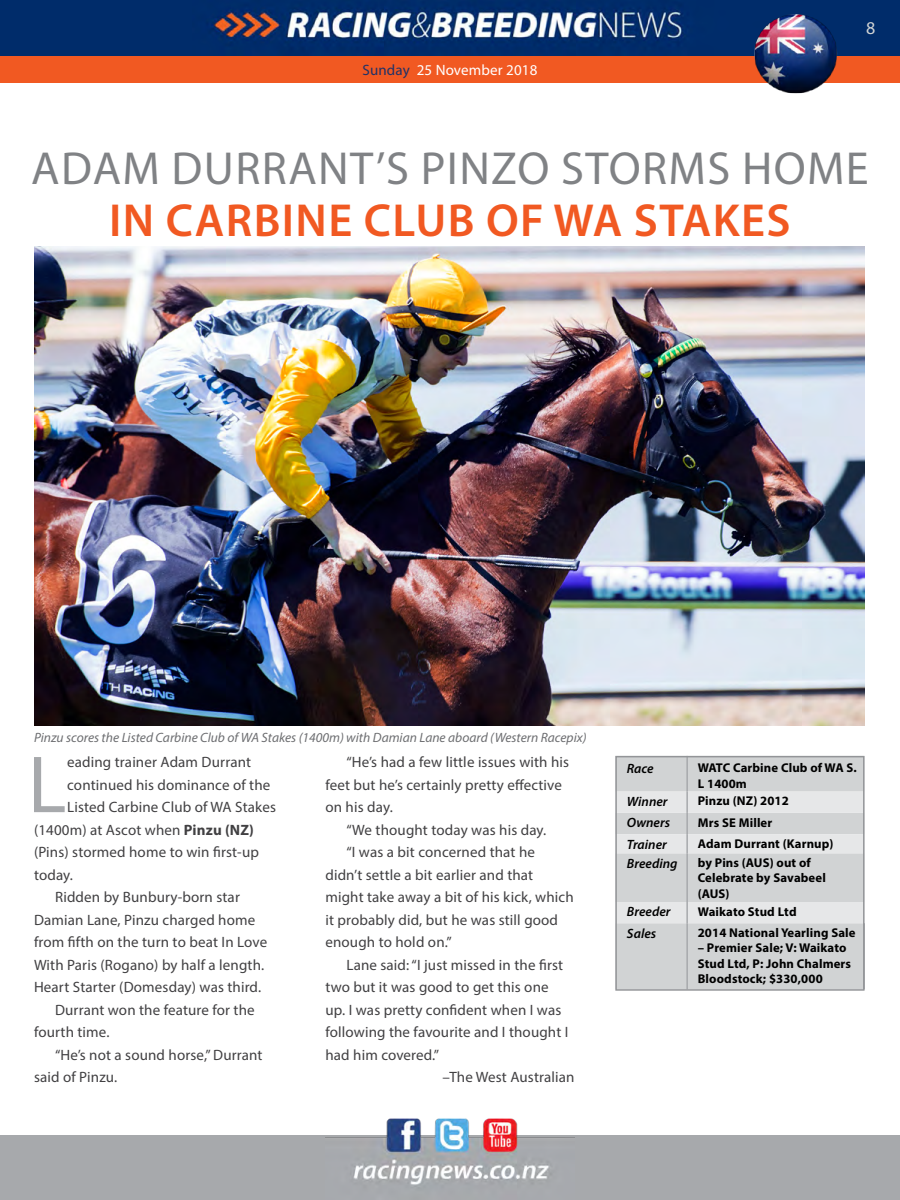
<style>
.page{position:relative;width:900px;height:1200px;background:#fff}
.page>*{position:absolute;margin:0;border:0;box-sizing:border-box;transform-origin:0 0}
.t1{font:81.75px "Myriad Pro";color:#a7a9ac}
.t2{font:46.5px "Myriad Pro";letter-spacing:.03em;color:#808285}
.t3{font:600 46.5px "Myriad Pro";letter-spacing:.03em;color:#f15922}
.t4{font:18px "Myriad Pro";color:#d1d4d4}
.t5{font:15px "Myriad Pro";letter-spacing:.01em;color:#414042}
.t6{font:15px "Myriad Pro";letter-spacing:.01em;color:#fff}
.t7{font:italic 13.5px "Myriad Pro";color:#6d6e71}
.t8{font:italic 600 13.5px "Myriad Pro";color:#000}
.t9{font:700 12.75px/15.3px "Myriad Pro";letter-spacing:.01em;color:#000}
.s1{color:#203267}
.s2{font-weight:700}
</style>
<div class="page">
<div style="left:0;top:1136px;width:900px;height:64px;background:#a7a9ac"></div>
<img style="left:325px;top:1118px;width:250px;height:67px">
<div style="left:0;top:56px;width:900px;height:27px;background:#f15922"></div>
<img style="left:0;top:0;width:900px;height:56px">
<img style="left:34px;top:247px;width:831px;height:478px">
<img style="left:752px;top:12px;width:88px;height:82px">
<div style="left:618px;top:759px;width:244px;height:229px;background:#d1d3d4"></div>
<hr style="left:686px;top:756px;width:2px;height:36px;background:#a7a9ac">
<svg style="left:618px;top:792px;width:244px;height:131px;background:#dadcdd"></svg>
<hr style="left:686px;top:853px;width:2px;height:49px;background:#a7a9ac">
<hr style="left:686px;top:902px;width:2px;height:21px;background:#a7a9ac">
<hr style="left:686px;top:923px;width:2px;height:66px;background:#a7a9ac">
<div style="left:615px;top:756px;width:250px;height:235px;border:2px solid #939598"></div>
<p class="t6" style="left:362px;top:61px;width:177px"><span class="s1">Sunday</span> 25 November 2018</p>
<p class="t4" style="left:866px;top:17px;width:11px">8</p>
<h2 class="t2" style="left:31px;top:140px;width:62px">Adam</h2>
<h2 class="t2" style="left:172px;top:140px;width:62px">Durrant</h2>
<h2 class="t2" style="left:376px;top:140px;width:113px">’s Pinzo</h2>
<h2 class="t2" style="left:561px;top:140px;width:29px">storms</h2>
<h2 class="t2" style="left:742px;top:140px;width:32px">home</h2>
<h2 class="t3" style="left:109px;top:191px;width:679px">IN CARBIN E CLUB OF WA STAKES</h2>
<p class="t7" style="left:34px;top:729px;width:554px">Pinzu scores the Listed Carbine Club of WA Stakes (1400m) with Damian Lane aboard (Western Racepix)</p>
<h1 class="t1" style="left:28px;top:734px;width:40px">L</h1>
<p class="t5" style="left:67px;top:753px;width:185px">eading trainer Adam Durrant</p>
<p class="t5" style="left:346px;top:753px;width:224px">“He’s had a few little issues with his</p>
<p class="t5" style="left:325px;top:775px;width:238px">feet but he’s certainly pretty effective</p>
<p class="t5" style="left:325px;top:798px;width:69px">on his day.</p>
<p class="t5" style="left:346px;top:820px;width:201px">“We thought today was his day.</p>
<p class="t5" style="left:346px;top:843px;width:190px">“I was a bit concerned that he</p>
<p class="t5" style="left:325px;top:865px;width:209px">didn’t settle a bit earlier and that</p>
<p class="t5" style="left:325px;top:888px;width:250px">might take away a bit of his kick, which</p>
<p class="t5" style="left:325px;top:910px;width:234px">it probably did, but he was still good</p>
<p class="t5" style="left:325px;top:933px;width:128px">enough to hold on.”</p>
<p class="t5" style="left:346px;top:955px;width:218px">Lane said: “I just missed in the first</p>
<p class="t5" style="left:325px;top:978px;width:225px">two but it was good to get this one</p>
<p class="t5" style="left:325px;top:1000px;width:237px">up. I was pretty confident when I was</p>
<p class="t5" style="left:325px;top:1023px;width:242px">following the favourite and I thought I</p>
<p class="t5" style="left:325px;top:1045px;width:115px">had him covered.”</p>
<p class="t5" style="left:442px;top:1068px;width:134px">–The West Australian</p>
<p class="t5" style="left:67px;top:775px;width:205px">continued his dominance of the</p>
<p class="t5" style="left:67px;top:798px;width:210px">Listed Carbine Club of WA Stakes</p>
<p class="t5" style="left:34px;top:820px;width:221px">(1400m) at Ascot when <span class="s2">Pinzu (NZ)</span></p>
<p class="t5" style="left:34px;top:843px;width:226px">(Pins) stormed home to win first-up</p>
<p class="t5" style="left:34px;top:865px;width:41px">today.</p>
<p class="t5" style="left:55px;top:888px;width:186px">Ridden by Bunbury-born star</p>
<p class="t5" style="left:34px;top:910px;width:223px">Damian Lane, Pinzu charged home</p>
<p class="t5" style="left:34px;top:933px;width:235px">from fifth on the turn to beat I n Love</p>
<p class="t5" style="left:34px;top:955px;width:232px">With Paris (Rogano) by half a length.</p>
<p class="t5" style="left:34px;top:978px;width:229px">Heart Starter (Domesday) was third.</p>
<p class="t5" style="left:55px;top:1000px;width:201px">Durrant won the feature for the</p>
<p class="t5" style="left:34px;top:1023px;width:77px">fourth time.</p>
<p class="t5" style="left:55px;top:1045px;width:209px">“He’s not a sound horse,” Durrant</p>
<p class="t5" style="left:34px;top:1068px;width:85px">said of Pinzu.</p>
<p class="t8" style="left:627px;top:760px;width:28px">Race</p>
<p class="t9" style="left:698px;top:760px;width:161px">WATC Carbine Club of WA S.<br>L 1400m</p>
<p class="t8" style="left:627px;top:793px;width:42px">Winner</p>
<p class="t9" style="left:698px;top:793px;width:93px">Pinzu (NZ) 2012</p>
<p class="t8" style="left:627px;top:814px;width:45px">Owners</p>
<p class="t9" style="left:698px;top:814px;width:76px">Mrs SE Miller</p>
<p class="t8" style="left:627px;top:835px;width:41px">Trainer</p>
<p class="t9" style="left:698px;top:836px;width:137px">Adam Durrant (Karnup)</p>
<p class="t8" style="left:627px;top:855px;width:52px">Breeding</p>
<p class="t9" style="left:698px;top:855px;width:130px">by Pins (AUS) out of<br>Celebrate by Savabeel (AUS)</p>
<p class="t8" style="left:627px;top:903px;width:45px">Breeder</p>
<p class="t9" style="left:698px;top:903px;width:100px">Waikato Stud Ltd</p>
<p class="t8" style="left:627px;top:925px;width:31px">Sales</p>
<p class="t9" style="left:698px;top:925px;width:159px">2014 National Yearling Sale</p>
<p class="t9" style="left:698px;top:940px;width:155px">– Premier Sale; V: Waikato<br>Stud Ltd, P: John Chalmers<br>Bloodstock; $330,000</p>
</div>
